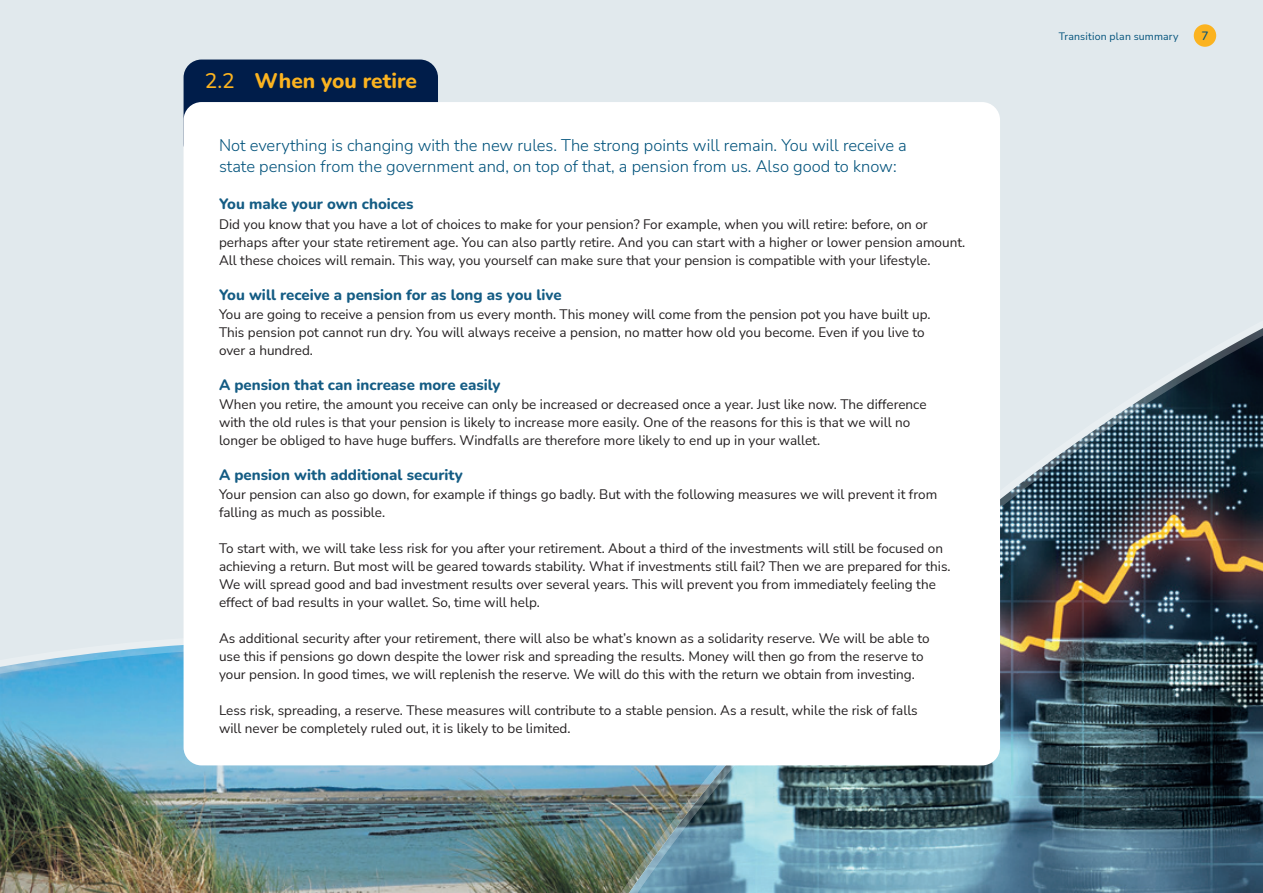
<style>
.page{position:relative;width:1263px;height:893px;background:#e1e9ed}
.page>*{position:absolute;margin:0;border:0;box-sizing:border-box;transform-origin:0 0}
.t1{font:800 21px "Nunito";color:#fbb320}
.t2{font:300 16.5px/21px "Nunito Sans";color:#01527b}
.t3{font:800 15px "Nunito";color:#145c84}
.t4{font:13.5px/18px "Nunito Sans";color:#231f20}
.t5{font:500 12px "Nunito";color:#01527b}
.t6{font:10.5px "Nunito Sans";letter-spacing:.015em;color:#01527b}
.s1{font-weight:500}
</style>
<div class="page">
<img style="left:0;top:627px;width:560px;height:266px">
<img style="left:560px;top:328px;width:703px;height:565px">
<div style="left:184px;top:60px;width:254px;height:102px;background:#001d4a;border-radius:18px"></div>
<div style="left:184px;top:102px;width:816px;height:663px;background:#fff;border-radius:18px"></div>
<div style="left:1194px;top:24px;width:22px;height:23px;background:#fbb320;border-radius:50%"></div>
<h1 class="t1" style="left:205px;top:67px;width:214px"><span class="s1">2.2</span> When you retire</h1>
<p class="t2" style="left:219px;top:134px;width:689px">Not everything is changing with the new rules. The strong points will remain. You will receive a state pension from the government and, on top of that, a pension from us. Also good to know:</p>
<p class="t3" style="left:219px;top:194px;width:196px">You make your own choices</p>
<p class="t4" style="left:219px;top:215px;width:748px">Did you know that you have a lot of choices to make for your pension? For example, when you will retire: before, on or perhaps after your state retirement age. You can also partly retire. And you can start with a higher or lower pension amount.<br>All these choices will remain. This way, you yourself can make sure that your pension is compatible with your lifestyle.</p>
<p class="t3" style="left:219px;top:284px;width:344px">You will receive a pension for as long as you live</p>
<p class="t4" style="left:219px;top:305px;width:713px">You are going to receive a pension from us every month. This money will come from the pension pot you have built up.<br>This pension pot cannot run dry. You will always receive a pension, no matter how old you become. Even if you live to over a hundred.</p>
<p class="t3" style="left:219px;top:374px;width:283px">A pension that can increase more easily</p>
<p class="t4" style="left:219px;top:395px;width:709px">When you retire, the amount you receive can only be increased or decreased once a year. Just like now. The difference with the old rules is that your pension is likely to increase more easily. One of the reasons for this is that we will no longer be obliged to have huge buffers. Windfalls are therefore more likely to end up in your wallet.</p>
<p class="t3" style="left:219px;top:464px;width:245px">A pension with additional security</p>
<p class="t4" style="left:219px;top:485px;width:720px">Your pension can also go down, for example if things go badly. But with the following measures we will prevent it from falling as much as possible.</p>
<p class="t4" style="left:219px;top:539px;width:733px">To start with, we will take less risk for you after your retirement. About a third of the investments will still be focused on achieving a return. But most will be geared towards stability. What if investments still fail? Then we are prepared for this.<br>We will spread good and bad investment results over several years. This will prevent you from immediately feeling the effect of bad results in your wallet. So, time will help.</p>
<p class="t4" style="left:219px;top:629px;width:712px">As additional security after your retirement, there will also be what’s known as a solidarity reserve. We will be able to use this if pensions go down despite the lower risk and spreading the results. Money will then go from the reserve to your pension. In good times, we will replenish the reserve. We will do this with the return we obtain from investing.</p>
<p class="t4" style="left:219px;top:701px;width:700px">Less risk, spreading, a reserve. These measures will contribute to a stable pension. As a result, while the risk of falls will never be completely ruled out, it is likely to be limited.</p>
<p class="t6" style="left:1059px;top:29px;width:121px">Transition plan summary</p>
<p class="t5" style="left:1201px;top:27px;width:9px">7</p>
</div>
